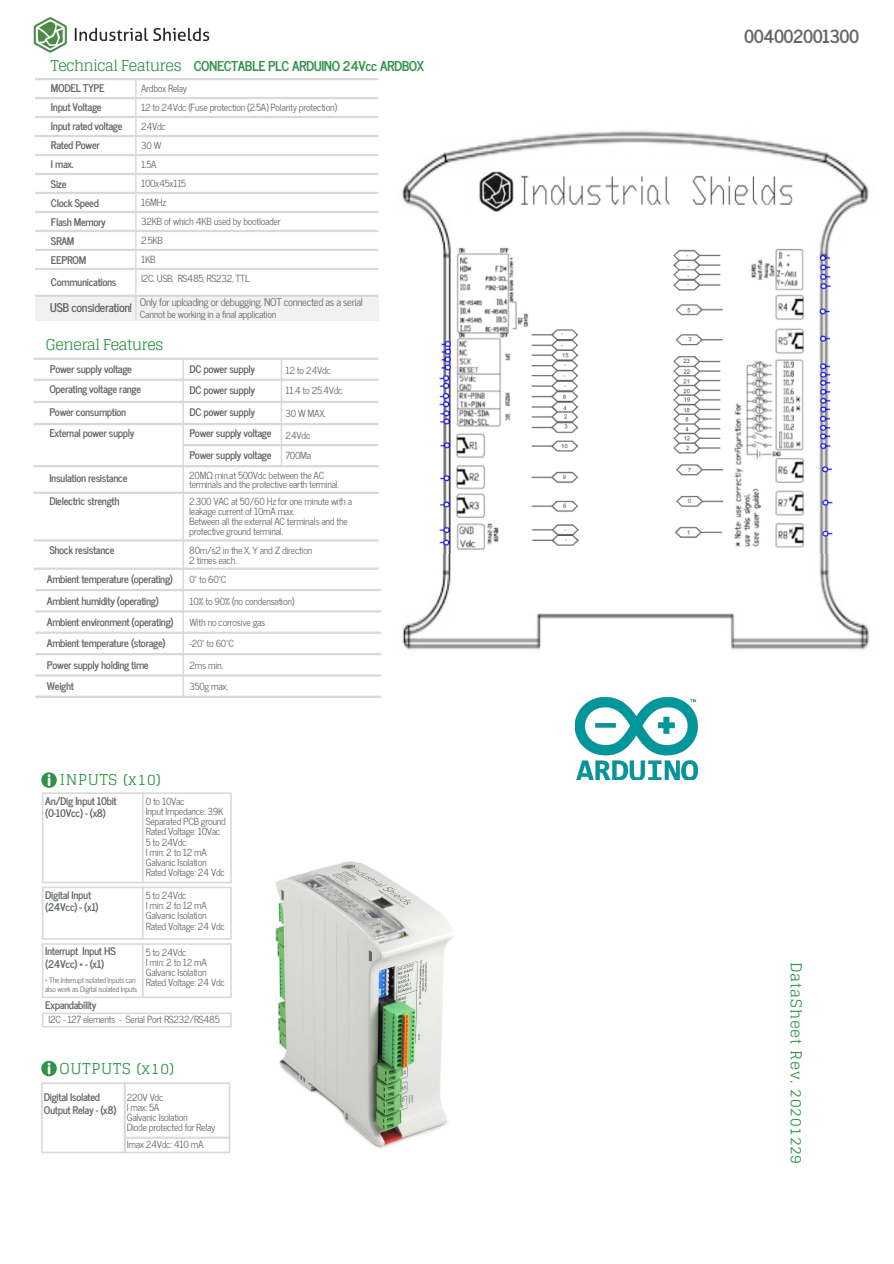
<style>
.page{position:relative;width:894px;height:1264px;background:#fff}
.page>*{position:absolute;margin:0;border:0;box-sizing:border-box;transform-origin:0 0}
.t1{font:700 18px "News Cycle";letter-spacing:-.03em;color:#646a63}
.t2{font:15px "Glegoo";letter-spacing:.05em;color:#2e9348}
.t3{font:15px "Glegoo";letter-spacing:-.05em;color:#2e9348}
.t4{font:700 13.5px "News Cycle";letter-spacing:-.03em;color:#2e9348}
.t5{font:700 12px "News Cycle";letter-spacing:-.03em;color:#646a63}
.t6{font:700 10.5px/12.5px "News Cycle";letter-spacing:-.03em;color:#646a63}
.t7{font:10.5px "News Cycle";letter-spacing:-.03em;color:#646a63}
.t8{font:9.75px/10.2px "News Cycle";letter-spacing:-.03em;color:#646a63}
.t9{font:7.5px/9px "News Cycle";letter-spacing:-.03em;color:#646a63}
</style>
<div class="page">
<img style="left:34px;top:17px;width:33px;height:36px">
<img style="left:74px;top:27px;width:135px;height:15px">
<hr style="left:42px;top:794px;width:1px;height:87px;background:#d9d9d9">
<hr style="left:230px;top:794px;width:2px;height:87px;background:#d9d9d9">
<hr style="left:43px;top:881px;width:187px;height:2px;background:#d9d9d9">
<hr style="left:43px;top:792px;width:187px;height:2px;background:#d9d9d9">
<hr style="left:42px;top:888px;width:1px;height:50px;background:#d9d9d9">
<hr style="left:230px;top:888px;width:2px;height:50px;background:#d9d9d9">
<hr style="left:43px;top:938px;width:187px;height:1px;background:#d9d9d9">
<hr style="left:43px;top:886px;width:187px;height:2px;background:#d9d9d9">
<hr style="left:42px;top:944px;width:1px;height:52px;background:#d9d9d9">
<hr style="left:230px;top:944px;width:2px;height:52px;background:#d9d9d9">
<hr style="left:43px;top:996px;width:187px;height:2px;background:#d9d9d9">
<hr style="left:43px;top:943px;width:187px;height:1px;background:#d9d9d9">
<hr style="left:43px;top:1025px;width:187px;height:2px;background:#d9d9d9">
<svg style="left:230px;top:1012px;width:2px;height:15px"></svg>
<svg style="left:42px;top:1012px;width:1px;height:15px"></svg>
<hr style="left:43px;top:1012px;width:187px;height:2px;background:#d9d9d9">
<svg style="left:35px;top:78px;width:343px;height:243px"></svg>
<svg style="left:34px;top:357px;width:347px;height:341px"></svg>
<svg style="left:142px;top:794px;width:2px;height:202px"></svg>
<svg style="left:41px;top:772px;width:16px;height:22px"></svg>
<svg style="left:41px;top:1060px;width:16px;height:16px"></svg>
<img style="left:575px;top:697px;width:122px;height:82px">
<hr style="left:41px;top:1083px;width:2px;height:68px;background:#d9d9d9">
<hr style="left:43px;top:1151px;width:185px;height:2px;background:#d9d9d9">
<hr style="left:43px;top:1082px;width:185px;height:1px;background:#d9d9d9">
<svg style="left:124px;top:1082px;width:106px;height:71px"></svg>
<img style="left:275px;top:861px;width:179px;height:287px">
<img style="left:402px;top:131px;width:467px;height:423px">
<img style="left:403px;top:554px;width:466px;height:96px">
<p class="t3" style="left:51px;top:57px;width:133px">Technical Features</p>
<p class="t4" style="left:194px;top:54px;width:232px">CONECTABLE PLC ARDUINO 24Vcc ARDBOX</p>
<p class="t6" style="left:51px;top:81px;width:55px">MODEL TYPE</p>
<p class="t8" style="left:141px;top:83px;width:48px">Ardbox Relay</p>
<p class="t6" style="left:51px;top:100px;width:52px">Input Voltage</p>
<p class="t8" style="left:141px;top:102px;width:197px">12 to 24Vdc (Fuse protection (2.5A) Polarity protection)</p>
<p class="t6" style="left:51px;top:119px;width:73px">Input rated voltage</p>
<p class="t8" style="left:141px;top:121px;width:26px">24Vdc</p>
<p class="t6" style="left:51px;top:138px;width:50px">Rated Power</p>
<p class="t8" style="left:141px;top:140px;width:22px">30W</p>
<p class="t6" style="left:51px;top:158px;width:24px">I max.</p>
<p class="t8" style="left:141px;top:159px;width:17px">1.5A</p>
<p class="t6" style="left:51px;top:177px;width:17px">Size</p>
<p class="t8" style="left:141px;top:178px;width:47px">100x45x115</p>
<p class="t6" style="left:51px;top:196px;width:49px">Clock Speed</p>
<p class="t8" style="left:141px;top:196px;width:27px">16MHz</p>
<p class="t6" style="left:51px;top:215px;width:56px">Flash Memory</p>
<p class="t8" style="left:141px;top:216px;width:141px">32KB of which 4KB used by bootloader</p>
<p class="t6" style="left:51px;top:234px;width:25px">SRAM</p>
<p class="t8" style="left:141px;top:235px;width:23px">2.5KB</p>
<p class="t6" style="left:51px;top:253px;width:37px">EEPROM</p>
<p class="t8" style="left:141px;top:254px;width:16px">1KB</p>
<p class="t6" style="left:51px;top:275px;width:67px">Communications</p>
<p class="t8" style="left:141px;top:273px;width:110px">I2C, USB, RS485, RS232, TTL</p>
<p class="t5" style="left:50px;top:297px;width:84px">USB consideration!</p>
<p class="t7" style="left:140px;top:292px;width:224px">Only for uploading or debugging. NOT connected as a serial</p>
<p class="t8" style="left:140px;top:309px;width:138px">Cannot be working in a final application</p>
<p class="t3" style="left:46px;top:336px;width:119px">General Features</p>
<p class="t6" style="left:50px;top:362px;width:84px">Power supply voltage</p>
<p class="t6" style="left:189px;top:362px;width:67px">DC power supply</p>
<p class="t6" style="left:189px;top:383px;width:67px">DC power supply</p>
<p class="t6" style="left:189px;top:405px;width:67px">DC power supply</p>
<p class="t6" style="left:189px;top:426px;width:84px">Power supply voltage</p>
<p class="t6" style="left:189px;top:448px;width:84px">Power supply voltage</p>
<p class="t6" style="left:49px;top:382px;width:93px">Operating voltage range</p>
<p class="t6" style="left:49px;top:405px;width:78px">Power consumption</p>
<p class="t6" style="left:49px;top:426px;width:86px">External power supply</p>
<p class="t8" style="left:285px;top:365px;width:47px">12 to 24Vdc</p>
<p class="t8" style="left:285px;top:385px;width:58px">11.4 to 25.4Vdc</p>
<p class="t8" style="left:285px;top:408px;width:42px">30 W MAX.</p>
<p class="t8" style="left:285px;top:429px;width:26px">24Vdc</p>
<p class="t8" style="left:285px;top:449px;width:27px">700Ma</p>
<p class="t6" style="left:49px;top:471px;width:80px">Insulation resistance</p>
<p class="t8" style="left:189px;top:470px;width:151px;line-height:9px">20MΩ min.at 500Vdc between the AC terminals and the protective earth terminal.</p>
<p class="t6" style="left:49px;top:494px;width:72px">Dielectric strength</p>
<p class="t8" style="left:189px;top:495px;width:164px">2.300 VAC at 50/60 Hz for one minute with a leakage current of 10mA max.</p>
<p class="t8" style="left:189px;top:516px;width:160px">Between all the external AC terminals and the protective ground terminal.</p>
<p class="t6" style="left:49px;top:543px;width:67px">Shock resistance</p>
<p class="t8" style="left:189px;top:545px;width:125px">80m/s2 in the X, Y and Z direction<br>2 times each.</p>
<p class="t6" style="left:47px;top:572px;width:128px">Ambient temperature (operating)</p>
<p class="t8" style="left:189px;top:574px;width:38px">0º to 60ºC</p>
<p class="t6" style="left:47px;top:594px;width:113px">Ambient humidity (operating)</p>
<p class="t8" style="left:189px;top:595px;width:106px">10% to 90% (no condensation)</p>
<p class="t6" style="left:47px;top:615px;width:128px">Ambient environment (operating)</p>
<p class="t6" style="left:47px;top:658px;width:103px">Power supply holding time</p>
<p class="t6" style="left:47px;top:636px;width:120px">Ambient temperature (storage)</p>
<p class="t6" style="left:47px;top:679px;width:29px">Weight</p>
<p class="t8" style="left:189px;top:616px;width:77px">With no corrosive gas</p>
<p class="t8" style="left:189px;top:659px;width:35px">2ms min.</p>
<p class="t8" style="left:189px;top:638px;width:46px">-20º to 60ºC</p>
<p class="t8" style="left:189px;top:681px;width:40px">350g max.</p>
<p class="t2" style="left:60px;top:771px;width:103px">INPUTS (x10)</p>
<p class="t6" style="left:45px;top:794px;width:73px">An/Dig Input 10bit</p>
<p class="t6" style="left:45px;top:806px;width:62px">(0-10Vcc) - (x8)</p>
<p class="t8" style="left:146px;top:795px;width:40px">0 to 10Vac</p>
<p class="t8" style="left:146px;top:805px;width:79px">Input Impedance: 39K</p>
<p class="t8" style="left:146px;top:816px;width:82px">Separated PCB ground</p>
<p class="t8" style="left:146px;top:826px;width:76px">Rated Voltage: 10Vac</p>
<p class="t8" style="left:146px;top:836px;width:42px">5 to 24Vdc</p>
<p class="t8" style="left:146px;top:846px;width:63px">I min: 2 to 12 mA</p>
<p class="t8" style="left:146px;top:856px;width:62px">Galvanic Isolation</p>
<p class="t8" style="left:146px;top:866px;width:80px">Rated Voltage: 24 Vdc</p>
<p class="t8" style="left:146px;top:889px;width:42px">5 to 24Vdc</p>
<p class="t8" style="left:146px;top:899px;width:63px">I min: 2 to 12 mA</p>
<p class="t8" style="left:146px;top:910px;width:62px">Galvanic Isolation</p>
<p class="t8" style="left:146px;top:920px;width:80px">Rated Voltage: 24 Vdc</p>
<p class="t8" style="left:146px;top:946px;width:42px">5 to 24Vdc</p>
<p class="t8" style="left:146px;top:956px;width:63px">I min: 2 to 12 mA</p>
<p class="t8" style="left:146px;top:966px;width:62px">Galvanic Isolation</p>
<p class="t8" style="left:146px;top:976px;width:80px">Rated Voltage: 24 Vdc</p>
<p class="t8" style="left:49px;top:1013px;width:172px">I2C - 127 elements - Serial Port RS232/RS485</p>
<p class="t6" style="left:45px;top:888px;width:47px">Digital Input</p>
<p class="t6" style="left:45px;top:900px;width:55px">(24Vcc) - (x1)</p>
<p class="t6" style="left:45px;top:944px;width:72px">Interrupt Input HS (24Vcc) * - (x1)</p>
<p class="t9" style="left:45px;top:975px;width:94px">* The Interrupt isolated Inputs can also work as Digital isolated Inputs</p>
<p class="t6" style="left:45px;top:997px;width:53px">Expandability</p>
<p class="t2" style="left:60px;top:1059px;width:116px">OUTPUTS (x10)</p>
<p class="t6" style="left:44px;top:1090px;width:74px">Digital Isolated<br>Output Relay - (x8)</p>
<p class="t8" style="left:127px;top:1091px;width:38px">220V Vdc</p>
<p class="t8" style="left:127px;top:1101px;width:34px">I max: 5A</p>
<p class="t8" style="left:127px;top:1111px;width:62px">Galvanic Isolation</p>
<p class="t8" style="left:127px;top:1122px;width:90px">Diode protected for Relay</p>
<p class="t8" style="left:127px;top:1138px;width:78px">Imax 24Vdc: 410 mA</p>
<p class="t1" style="left:744px;top:20px;width:116px">004002001300</p>
<p class="t2" style="left:804px;top:962px;width:203px;rotate:90deg">DataSheet Rev. 20201229</p>
</div>
